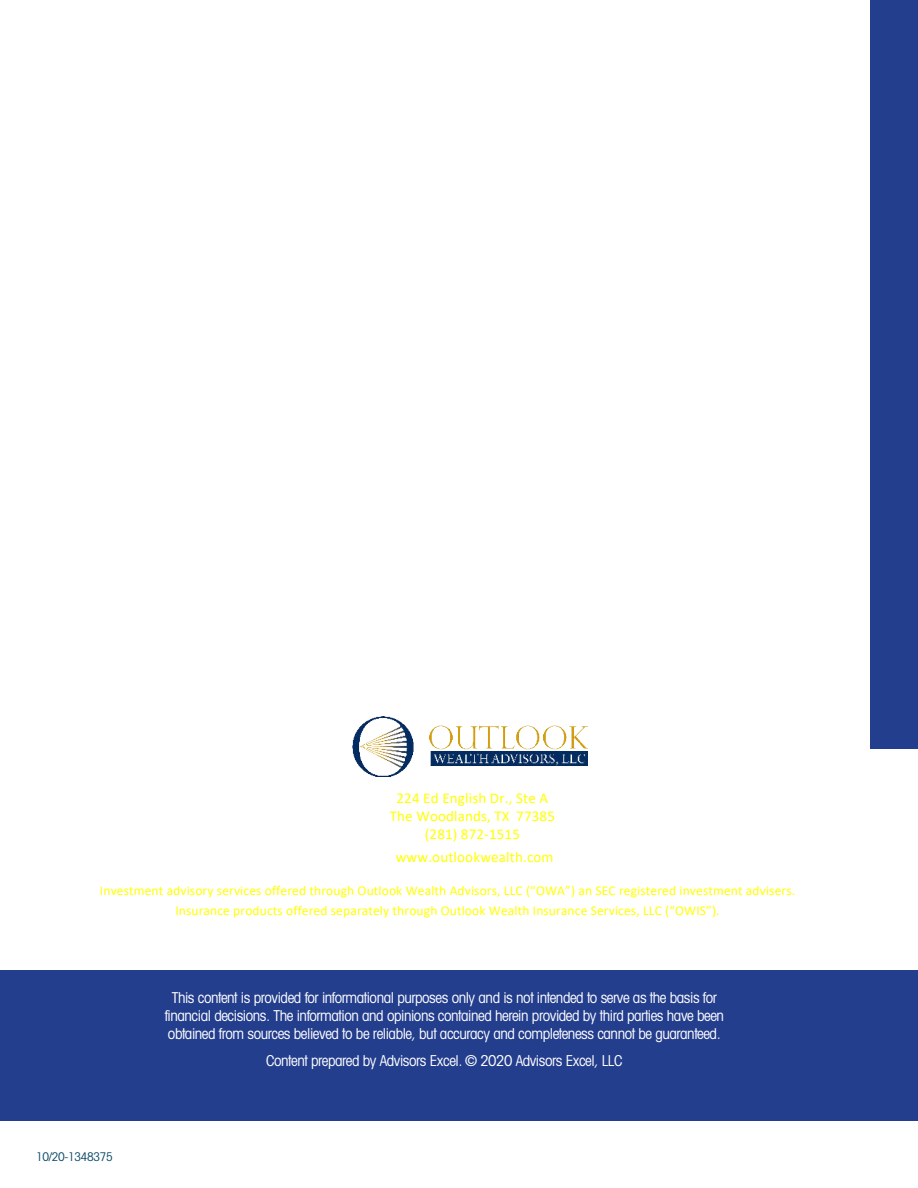
<style>
.page{position:relative;width:918px;height:1188px;background:#fff}
.page>*{position:absolute;margin:0;border:0;box-sizing:border-box;transform-origin:0 0}
.t1{font:condensed 15px/18px "Avant Garde";letter-spacing:-.03em;color:#fff;text-align:center}
.t2{font:15px/18px "Calibri";letter-spacing:.01em;color:#ff0;text-align:center}
.t3{font:13.5px/19.5px "Calibri";letter-spacing:.01em;color:#ff0;text-align:center}
.t4{font:condensed 12px "Avant Garde";letter-spacing:-.03em;color:#0e4c6a}
</style>
<div class="page">
<div style="left:0;top:970px;width:917px;height:151px;background:#243e8e"></div>
<div style="left:870px;top:0;width:48px;height:749px;background:#243e8e"></div>
<img style="left:352px;top:716px;width:235px;height:61px">
<p class="t2" style="left:390px;top:789px;width:167px">224 Ed English Dr., Ste A<br>The Woodlands, TX 77385 (281) 872-1515</p>
<p class="t2" style="left:396px;top:848px;width:159px">www.outlookwealth.com</p>
<p class="t3" style="left:100px;top:881px;width:697px">Investment advisory services offered through Outlook Wealth Advisors, LLC (“OWA”) an SEC registered investment advisers.<br>Insurance products offered separately through Outlook Wealth Insurance Services, LLC (“OWIS”).</p>
<p class="t4" style="left:36px;top:1152px;width:78px">10/20-1348375</p>
<p class="t1" style="left:165px;top:990px;width:561px">This content is provided for informational purposes only and is not intended to serve as the basis for financial decisions. The information and opinions contained herein provided by third parties have been obtained from sources believed to be reliable, but accuracy and completeness cannot be guaranteed.</p>
<p class="t1" style="left:266px;top:1053px;width:358px">Content prepared by Advisors Excel. © 2020 Advisors Excel, LLC</p>
</div>
